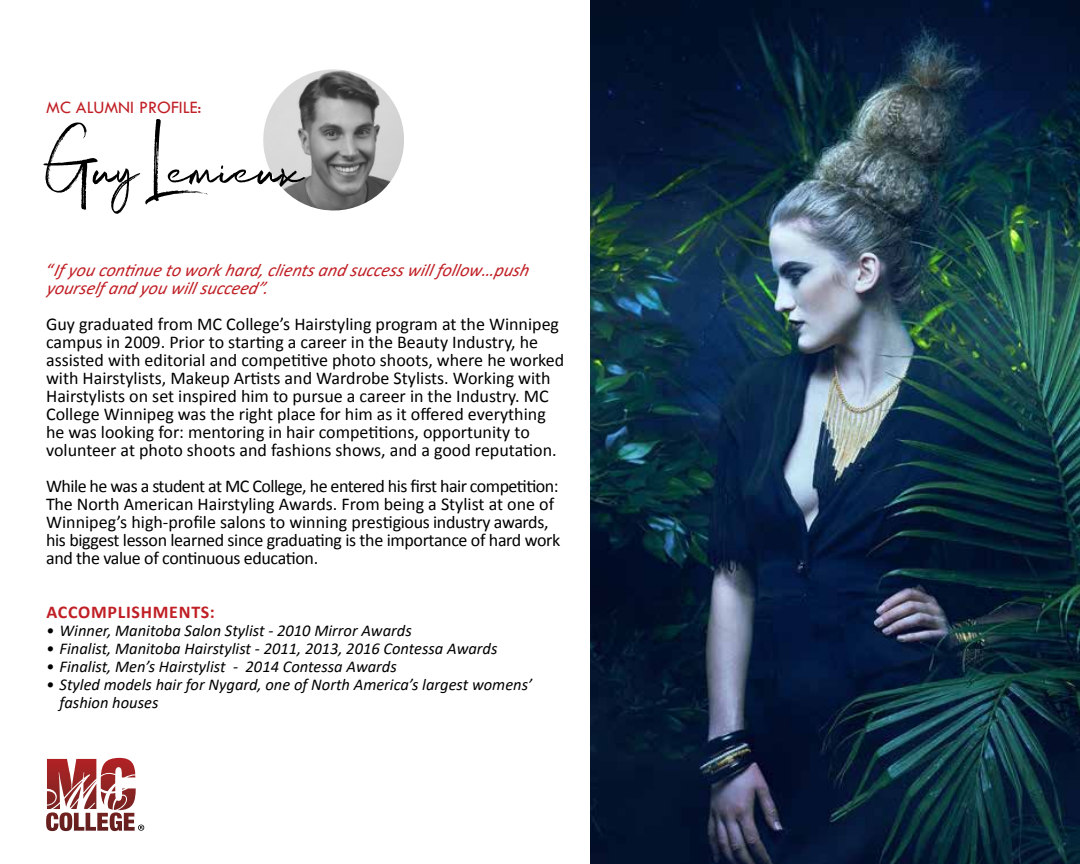
<style>
.page{position:relative;width:1080px;height:864px;background:#fff}
.page>*{position:absolute;margin:0;border:0;box-sizing:border-box;transform-origin:0 0}
.t1{font:85.5px "Magnite";color:#000}
.t2{font:18px/18px "Calibri";color:#000}
.t3{font:18px/18px "Calibri";letter-spacing:-.02em;color:#000}
.t4{font:italic 18px/18px "Calibri";color:#c01f25}
.t5{font:18px "Tw Cen";color:#c01f25}
.t6{font:700 18px "Calibri";letter-spacing:.04em;color:#c01f25}
.t7{font:italic 16.5px/18px "Calibri";color:#000}
</style>
<div class="page">
<svg style="left:263px;top:69px;width:141px;height:142px"></svg>
<img style="left:591px;top:0;width:489px;height:864px">
<svg style="left:46px;top:758px;width:98px;height:73px"></svg>
<p class="t5" style="left:46px;top:96px;width:157px">MC ALUMNI PROFILE:</p>
<h1 class="t1" style="left:46px;top:103px;width:259px">Guy Lemieux</h1>
<p class="t4" style="left:46px;top:260px;width:489px">“ If you continuetoworkhard, clientsand successwillfollow…push yourself and you willsucceed”.</p>
<p class="t2" style="left:46px;top:315px;width:520px">Guy graduated from MC College’s Hairstyling program at the Winnipeg campus in 2009. Prior to starting a career in the Beauty Industry, he assisted with editorial and competitive photo shoots, where he worked with Hairstylists, Makeup Artists and Wardrobe Stylists. Working with Hairstylists on set inspired him to pursue a career in the Industry. MC College Winnipeg was the right place for him as it offered everything he was looking for: mentoring in hair competitions, opportunity to volunteer at photo shoots and fashions shows, and a good reputation.</p>
<p class="t3" style="left:46px;top:477px;width:516px">While he was a student at MC College, he entered his first hair competition:<br>The North American Hairstyling Awards. From being a Stylist at one of Winnipeg’s high-profile salons to winning prestigious industry awards, his biggest lesson learned since graduating is the importance of hard work and the value of continuous education.</p>
<p class="t6" style="left:46px;top:599px;width:170px">ACCOMPLISHMENTS:</p>
<p class="t7" style="left:46px;top:621px;width:367px">• Winner, Manitoba Salon Stylist - 2010 Mirror Awards</p>
<p class="t7" style="left:46px;top:639px;width:453px">• Finalist, Manitoba Hairstylist - 2011, 2013, 2016 Contessa Awards</p>
<p class="t7" style="left:46px;top:657px;width:352px">• Finalist, Men’s Hairstylist - 2014 Contessa Awards</p>
<p class="t7" style="left:60px;top:675px;width:474px;text-indent:-13px">• Styled models hair for Nygard, one of North America’s largest womens’ fashion houses</p>
</div>
